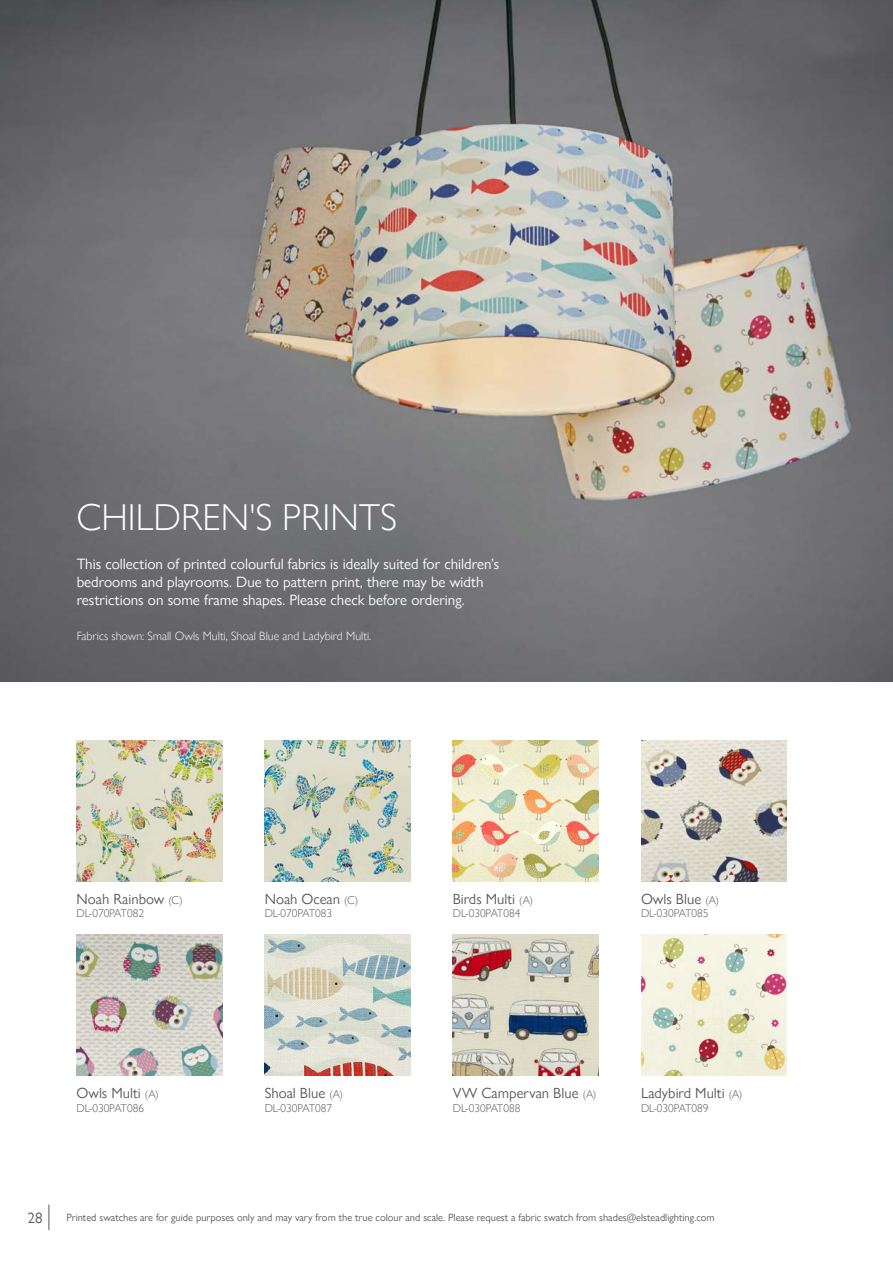
<style>
.page{position:relative;width:893px;height:1263px;background:#fff}
.page>*{position:absolute;margin:0;border:0;box-sizing:border-box;transform-origin:0 0}
.t1{font:300 37.5px "Gill Sans Nova";color:#fff}
.t2{font:15px/18px "Gill Sans Nova";color:#fff}
.t3{font:15px "Gill Sans Nova";color:#58595b}
.t4{font:14.7px "Gill Sans Nova";color:#58595b}
.t5{font:300 12px "Gill Sans Nova";color:#fff}
.t6{font:300 11.25px "Gill Sans Nova";color:#58595b}
.t7{font:10.5px "Gill Sans Nova";color:#58595b}
.s1{font-weight:300;font-size:11.25px}
</style>
<div class="page">
<svg style="left:49px;top:1204px;width:1px;height:26px"></svg>
<img style="left:0;top:0;width:893px;height:682px">
<img style="left:641px;top:934px;width:146px;height:141px">
<img style="left:453px;top:740px;width:145px;height:141px">
<img style="left:77px;top:934px;width:145px;height:141px">
<img style="left:265px;top:934px;width:145px;height:141px">
<img style="left:453px;top:934px;width:145px;height:141px">
<img style="left:641px;top:740px;width:146px;height:141px">
<img style="left:77px;top:740px;width:145px;height:141px">
<img style="left:265px;top:740px;width:145px;height:142px">
<h1 class="t1" style="left:77px;top:494px;width:322px">CHILDREN'S PRINTS</h1>
<p class="t2" style="left:77px;top:555px;width:424px">This collection of printed colourful fabrics is ideally suited for children’s bedrooms and playrooms. Due to pattern print, there may be width restrictions on some frame shapes. Please check before ordering.</p>
<p class="t5" style="left:77px;top:628px;width:296px">Fabrics shown: Small Owls Multi, Shoal Blue and Ladybird Multi.</p>
<p class="t4" style="left:77px;top:890px;width:108px">Noah Rainbow <span class="s1">(C)</span></p>
<p class="t6" style="left:77px;top:907px;width:69px">DL-070PAT082</p>
<p class="t4" style="left:77px;top:1084px;width:84px">Owls Multi <span class="s1">(A)</span></p>
<p class="t6" style="left:77px;top:1101px;width:69px">DL-030PAT086</p>
<p class="t4" style="left:265px;top:890px;width:95px">Noah Ocean <span class="s1">(C)</span></p>
<p class="t6" style="left:265px;top:907px;width:69px">DL-070PAT083</p>
<p class="t4" style="left:265px;top:1084px;width:80px">Shoal Blue <span class="s1">(A)</span></p>
<p class="t6" style="left:265px;top:1101px;width:69px">DL-030PAT087</p>
<p class="t4" style="left:453px;top:890px;width:82px">Birds Multi <span class="s1">(A)</span></p>
<p class="t6" style="left:453px;top:907px;width:69px">DL-030PAT084</p>
<p class="t4" style="left:641px;top:890px;width:80px">Owls Blue <span class="s1">(A)</span></p>
<p class="t6" style="left:641px;top:907px;width:69px">DL-030PAT085</p>
<p class="t4" style="left:453px;top:1084px;width:145px">VW Campervan Blue <span class="s1">(A)</span></p>
<p class="t6" style="left:453px;top:1101px;width:69px">DL-030PAT088</p>
<p class="t4" style="left:641px;top:1084px;width:103px">Ladybird Multi <span class="s1">(A)</span></p>
<p class="t6" style="left:641px;top:1101px;width:69px">DL-030PAT089</p>
<p class="t3" style="left:28px;top:1208px;width:16px">28</p>
<p class="t7" style="left:66px;top:1211px;width:650px">Printed swatches are for guide purposes only and may vary from the true colour and scale. Please request a fabric swatch from shades@elsteadlighting.com</p>
</div>
